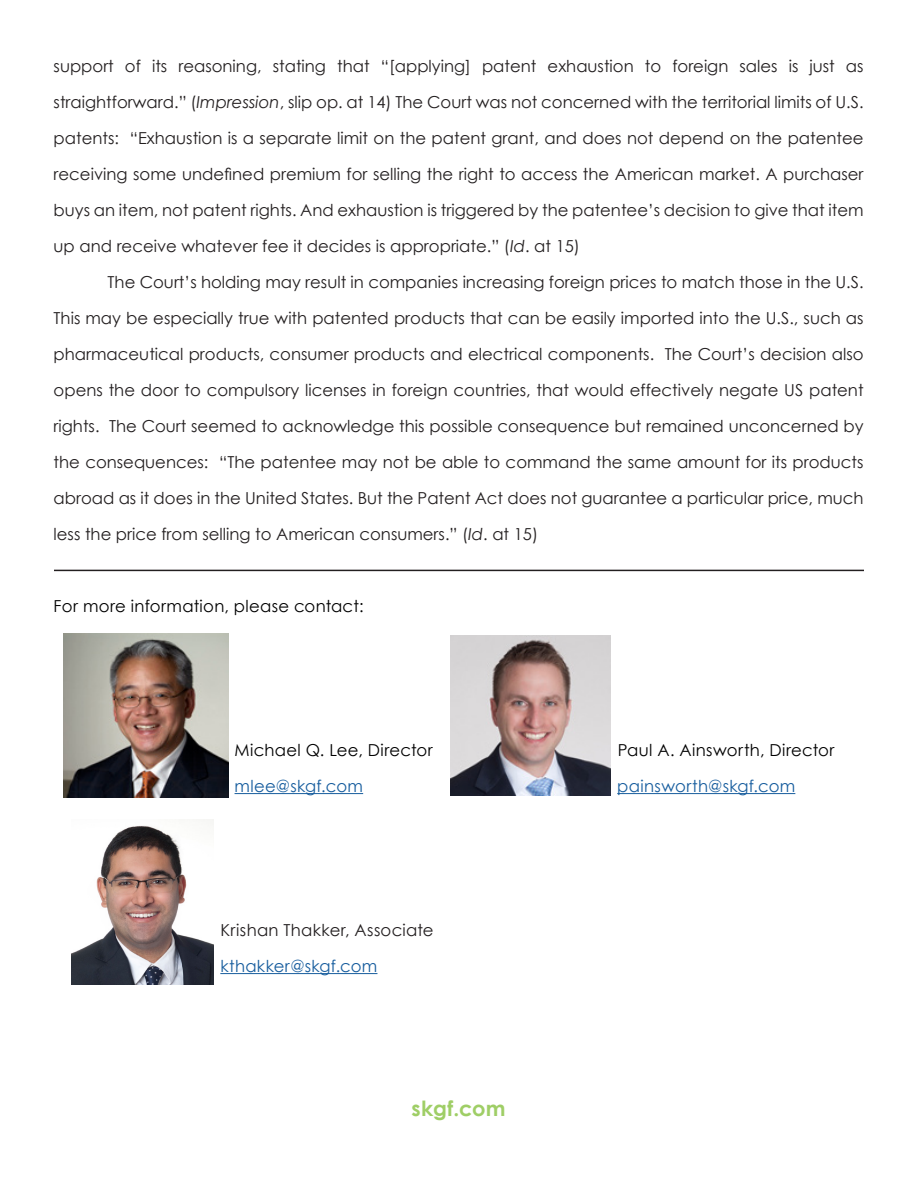
<style>
.page{position:relative;width:918px;height:1188px;background:#fff}
.page>*{position:absolute;margin:0;border:0;box-sizing:border-box;transform-origin:0 0}
.t1{font:700 21px "Century Gothic";letter-spacing:.01em;color:#9fce66}
.t2{font:16.5px/36px "Century Gothic";color:#231f20;text-align:justify}
.t3{font:16.5px "Century Gothic";letter-spacing:.02em;color:#000}
.t4{font:16.5px "Century Gothic";letter-spacing:.02em;color:#175d9e}
.t5{font:16.5px "Century Gothic";letter-spacing:.02em;color:#231f20}
.s1{font-style:italic}
</style>
<div class="page">
<hr style="left:235px;top:793px;width:128px;height:1px;background:#175d9e">
<hr style="left:617px;top:793px;width:178px;height:1px;background:#175d9e">
<hr style="left:220px;top:973px;width:157px;height:1px;background:#175d9e">
<hr style="left:54px;top:570px;width:810px;height:1px;background:#231f20">
<img style="left:450px;top:635px;width:160px;height:161px">
<img style="left:63px;top:634px;width:166px;height:163px">
<img style="left:72px;top:819px;width:141px;height:166px">
<p class="t2" style="left:54px;top:48px;width:812px">support of its reasoning, stating that “[applying] patent exhaustion to foreign sales is just as straightforward.” (<span class="s1">Impression</span>, slip op. at 14) The Court was not concerned with the territorial limits of U.S. patents: “Exhaustion is a separate limit on the patent grant, and does not depend on the patentee receiving some undefined premium for selling the right to access the American market. A purchaser buys an item, not patent rights. And exhaustion is triggered by the patentee’s decision to give that item up and receive whatever fee it decides is appropriate.” (<span class="s1">Id</span>. at 15)</p>
<p class="t2" style="left:54px;top:264px;width:812px;text-indent:54px">The Court’s holding may result in companies increasing foreign prices to match those in the U.S.<br>This may be especially true with patented products that can be easily imported into the U.S., such as pharmaceutical products, consumer products and electrical components. The Court’s decision also opens the door to compulsory licenses in foreign countries, that would effectively negate US patent rights. The Court seemed to acknowledge this possible consequence but remained unconcerned by the consequences: “The patentee may not be able to command the same amount for its products abroad as it does in the United States. But the Patent Act does not guarantee a particular price, much less the price from selling to American consumers.” (<span class="s1">Id</span>. at 15)</p>
<p class="t3" style="left:54px;top:595px;width:312px">For more information, please contact:</p>
<p class="t3" style="left:235px;top:739px;width:200px">Michael Q. Lee, Director</p>
<p class="t3" style="left:618px;top:739px;width:218px">Paul A. Ainsworth, Director</p>
<p class="t4" style="left:235px;top:775px;width:130px">mlee@skgf.com</p>
<p class="t4" style="left:617px;top:775px;width:180px">painsworth@skgf.com</p>
<p class="t5" style="left:220px;top:919px;width:215px">Krishan Thakker, Associate</p>
<p class="t4" style="left:220px;top:955px;width:159px">kthakker@skgf.com</p>
<p class="t1" style="left:412px;top:1092px;width:95px">skgf.com</p>
</div>
